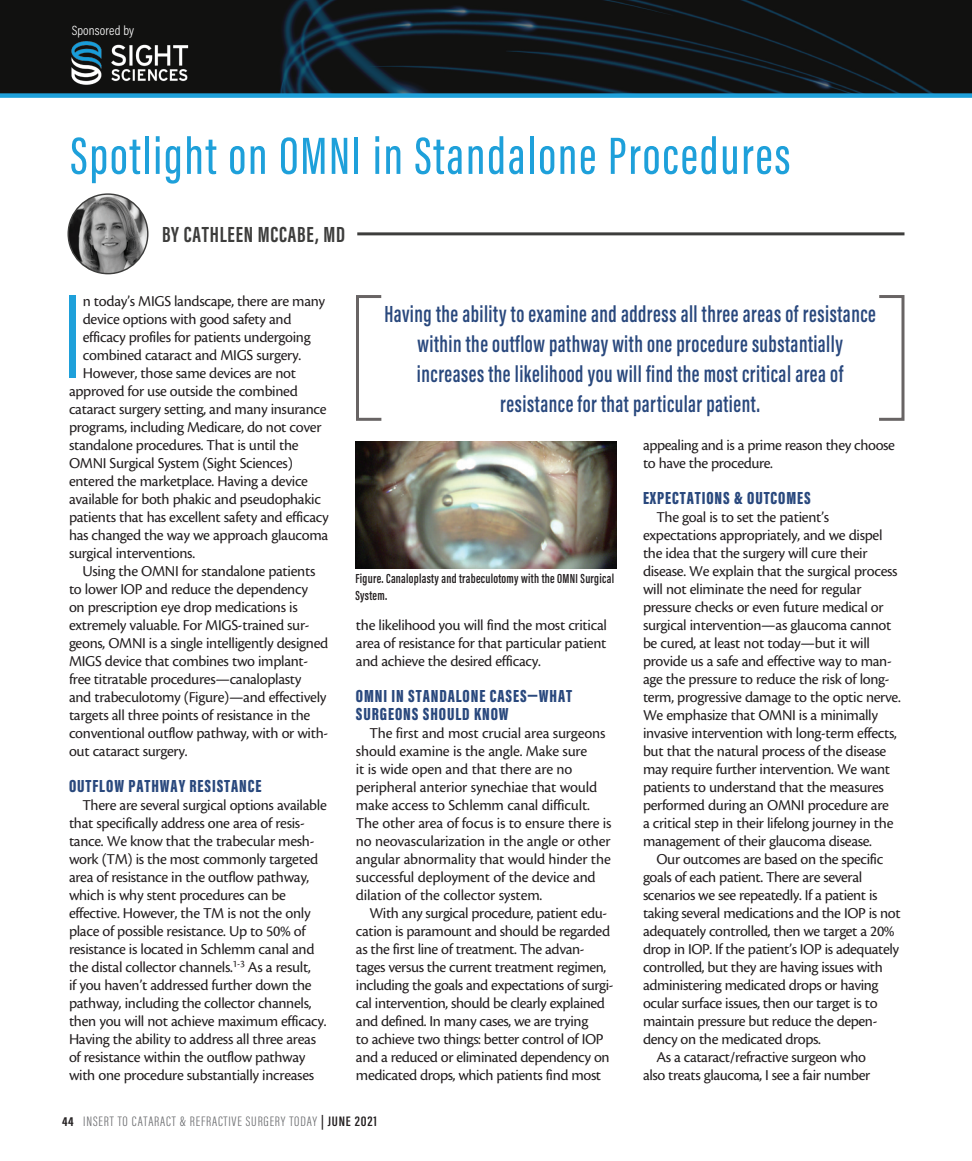
<style>
.page{position:relative;width:972px;height:1161px;background:#fff}
.page>*{position:absolute;margin:0;border:0;box-sizing:border-box;transform-origin:0 0}
.body_first{font:300 123.6px "Acumin Pro Extra Cond";color:#1ea0da}
.headline{font:500 54px "Acumin Pro Extra Cond";letter-spacing:.035em;color:#1ea0da}
.pullquote{font:600 24px/30px "Acumin Pro Extra Cond";letter-spacing:.02em;color:#29487d;text-align:center;scale:.95 1}
.author{font:700 22.5px "Acumin Pro Extra Cond";letter-spacing:.035em;color:#3d3d3c}
.subhead{font:900 18px/18px "Acumin Pro Extra Cond";letter-spacing:.05em;color:#29487d}
.body{font:15.75px/18px "Cronos Pro";letter-spacing:-.02em;color:#231f20}
.body_first-2{font:15.75px "Cronos Pro";letter-spacing:-.02em;color:#231f20}
.t1{font:300 14.1px "Acumin Pro Extra Cond";letter-spacing:.05em;color:#6c6d70;scale:1.11 1}
.t2{font:600 13.5px/16.5px "Acumin Pro Extra Cond";letter-spacing:.02em;color:#231f20}
.t3{font:300 13.5px "Acumin Pro Cond";letter-spacing:.01em;color:#fff}
.s1{font-weight:700;font-size:13.35px;color:#231f20}
.s2{font-weight:600;color:#231f20}
</style>
<div class="page">
<img style="left:0;top:0;width:972px;height:93px">
<div style="left:0;top:93px;width:972px;height:5px;background:#1ea0da"></div>
<img style="left:61px;top:34px;width:138px;height:58px">
<img style="left:68px;top:194px;width:80px;height:80px;border-radius:40px">
<div style="left:68px;top:193px;width:80px;height:81px;border:1px solid #3d3d3c;border-radius:50%"></div>
<hr style="left:357px;top:232px;width:547px;height:3px;background:#3d3d3c">
<div style="left:878px;top:295px;width:26px;height:126px;border:3px solid #686464"></div>
<div style="left:356px;top:295px;width:27px;height:126px;border:3px solid #686464"></div>
<img style="left:356px;top:441px;width:260px;height:128px">
<p class="t3" style="left:72px;top:22px;width:64px">Sponsored by</p>
<p class="headline" style="left:71px;top:123px;width:721px">Spotlight on OMNI in Standalone Procedures</p>
<p class="author" style="left:162px;top:221px;width:185px">BY CATHLEEN MCCABE, MD</p>
<p class="body_first" style="left:63px;top:263px;width:21px">I</p>
<p class="body_first-2" style="left:83px;top:292px;width:244px">n today’s MIGS landscape, there are many</p>
<p class="body_first-2" style="left:83px;top:310px;width:210px">device options with good safety and</p>
<p class="body_first-2" style="left:83px;top:328px;width:229px">efficacy profiles for patients undergoing</p>
<p class="body_first-2" style="left:83px;top:346px;width:220px">combined cataract and MIGS surgery.</p>
<p class="body_first-2" style="left:83px;top:364px;width:215px">However, those same devices are not</p>
<p class="body_first-2" style="left:69px;top:382px;width:230px">approved for use outside the combined</p>
<p class="body_first-2" style="left:69px;top:400px;width:259px">cataract surgery setting, and many insurance</p>
<p class="body_first-2" style="left:69px;top:418px;width:254px">programs, including Medicare, do not cover</p>
<p class="body_first-2" style="left:69px;top:436px;width:231px">standalone procedures. That is until the</p>
<p class="body_first-2" style="left:69px;top:454px;width:225px">OMNI Surgical System (Sight Sciences)</p>
<p class="body_first-2" style="left:69px;top:472px;width:241px">entered the marketplace. Having a device</p>
<p class="body_first-2" style="left:69px;top:490px;width:253px">available for both phakic and pseudophakic</p>
<p class="body_first-2" style="left:69px;top:508px;width:261px">patients that has excellent safety and efficacy</p>
<p class="body_first-2" style="left:69px;top:526px;width:261px">has changed the way we approach glaucoma</p>
<p class="body_first-2" style="left:69px;top:544px;width:128px">surgical interventions.</p>
<p class="body" style="left:69px;top:562px;width:261px;text-indent:14px">Using the OMNI for standalone patients to lower IOP and reduce the dependency<br>on prescription eye drop medications is extremely valuable. For MIGS-trained sur&shy;geons, OMNI is a single intelligently designed MIGS device that combines two implant&shy;free titratable procedures—canaloplasty<br>and trabeculotomy (Figure)—and effectively targets all three points of resistance in the conventional outflow pathway, with or with&shy;out cataract surgery.</p>
<p class="subhead" style="left:69px;top:777px;width:194px">OUTFLOW PATHWAY RESISTANCE</p>
<p class="body" style="left:69px;top:796px;width:259px;text-indent:14px">There are several surgical options available that specifically address one area of resis&shy;tance. We know that the trabecular mesh&shy;work (TM) is the most commonly targeted area of resistance in the outflow pathway, which is why stent procedures can be effective. However, the TM is not the only place of possible resistance. Up to 50% of resistance is located in Schlemm canal and the distal collector channels.<sup>1-3</sup> As a result,<br>if you haven’t addressed further down the pathway, including the collector channels, then you will not achieve maximum efficacy.<br>Having the ability to address all three areas of resistance within the outflow pathway with one procedure substantially increases</p>
<p class="pullquote" style="left:384px;top:299px;width:519px">Having the ability to examine and address all three areas of resistance within the outflow pathway with one procedure substantially increases the likelihood you will find the most critical area of resistance for that particular patient.</p>
<p class="t2" style="left:356px;top:570px;width:260px">Figure. Canaloplasty and trabeculotomy with the OMNI Surgical<br>System.</p>
<p class="body" style="left:356px;top:616px;width:253px;text-align:justify">the likelihood you will find the most critical area of resistance for that particular patient and achieve the desired efficacy.</p>
<p class="subhead" style="left:356px;top:687px;width:218px">OMNI IN STANDALONE CASES—WHAT<br>SURGEONS SHOULD KNOW</p>
<p class="body" style="left:356px;top:724px;width:257px;text-indent:14px">The first and most crucial area surgeons should examine is the angle. Make sure<br>it is wide open and that there are no peripheral anterior synechiae that would make access to Schlemm canal difficult.<br>The other area of focus is to ensure there is no neovascularization in the angle or other angular abnormality that would hinder the successful deployment of the device and dilation of the collector system.</p>
<p class="body" style="left:356px;top:904px;width:259px;text-indent:14px">With any surgical procedure, patient edu&shy;cation is paramount and should be regarded as the first line of treatment. The advan&shy;tages versus the current treatment regimen, including the goals and expectations of surgi&shy;cal intervention, should be clearly explained and defined. In many cases, we are trying<br>to achieve two things: better control of IOP and a reduced or eliminated dependency on medicated drops, which patients find most</p>
<p class="body" style="left:643px;top:436px;width:253px">appealing and is a prime reason they choose to have the procedure.</p>
<p class="subhead" style="left:643px;top:489px;width:169px">EXPECTATIONS &amp; OUTCOMES</p>
<p class="body" style="left:643px;top:508px;width:259px;text-indent:14px">The goal is to set the patient’s expectations appropriately, and we dispel the idea that the surgery will cure their disease. We explain that the surgical process will not eliminate the need for regular pressure checks or even future medical or surgical intervention—as glaucoma cannot be cured, at least not today—but it will provide us a safe and effective way to man&shy;age the pressure to reduce the risk of long&shy;term, progressive damage to the optic nerve.<br>We emphasize that OMNI is a minimally invasive intervention with long-term effects, but that the natural process of the disease may require further intervention. We want patients to understand that the measures performed during an OMNI procedure are<br>a critical step in their lifelong journey in the management of their glaucoma disease.</p>
<p class="body" style="left:643px;top:850px;width:259px;text-indent:14px">Our outcomes are based on the specific goals of each patient. There are several scenarios we see repeatedly. If a patient is taking several medications and the IOP is not adequately controlled, then we target a 20% drop in IOP. If the patient’s IOP is adequately controlled, but they are having issues with administering medicated drops or having ocular surface issues, then our target is to maintain pressure but reduce the depen&shy;dency on the medicated drops.</p>
<p class="body" style="left:643px;top:1048px;width:229px;text-align:center">As a cataract/refractive surgeon who also treats glaucoma, I see a fair number</p>
<p class="t1" style="left:62px;top:1113px;width:285px"><span class="s1">44</span> INSERT TO CATARACT &amp; REFRACTIVE SURGERY TODAY <span class="s2">| JUNE 2021</span></p>
</div>
